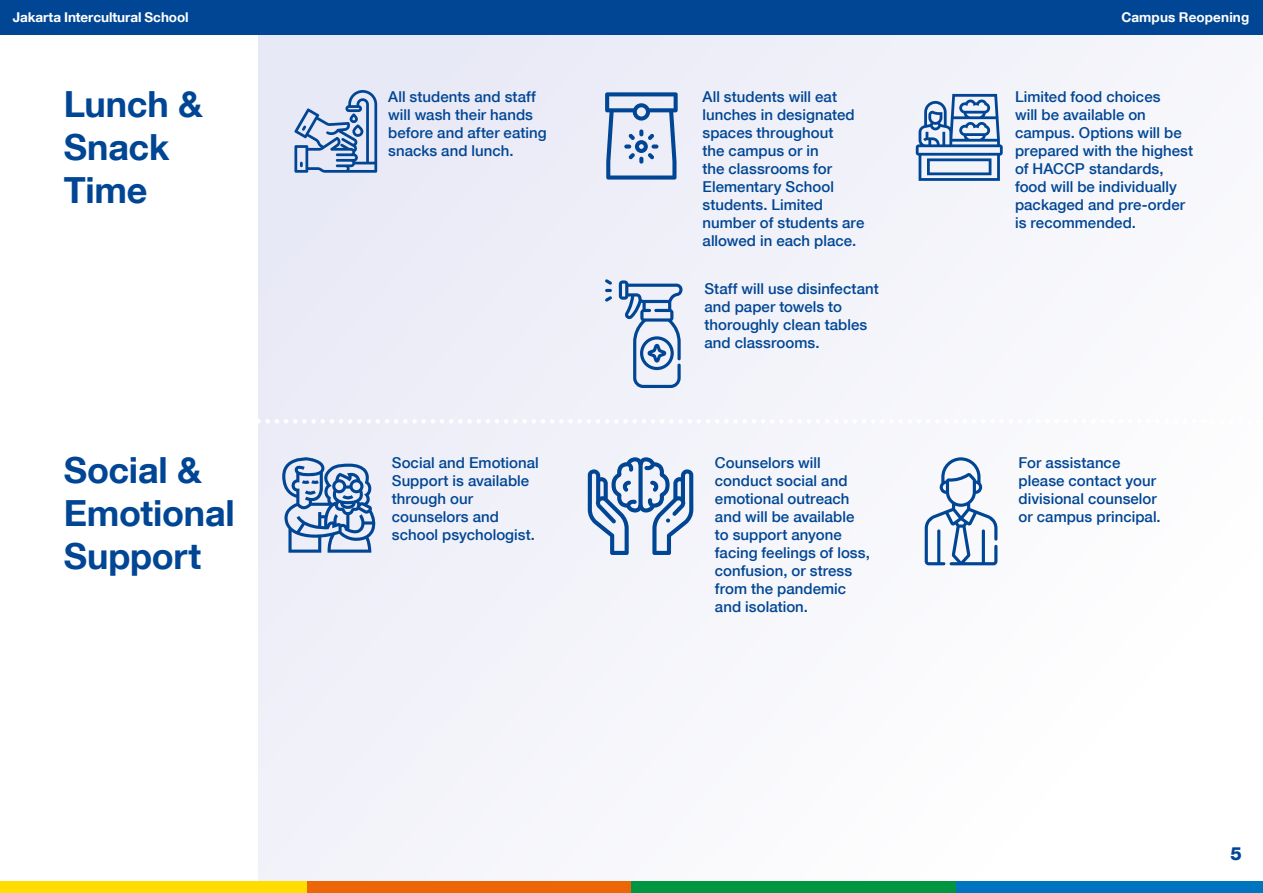
<style>
.page{position:relative;width:1263px;height:893px;background:#fff}
.page>*{position:absolute;margin:0;border:0;box-sizing:border-box;transform-origin:0 0}
.t1{font:700 36px/43.2px "Helvetica Neue LT Com";letter-spacing:-.005em;color:#014694}
.t2{font:800 18px "Helvetica Neue LT Com";color:#014694}
.t3{font:500 15px/18px "Helvetica Neue LT Com";letter-spacing:.005em;color:#014694}
.t4{font:700 13.5px "Helvetica Neue LT Com";letter-spacing:-.005em;color:#fff}
</style>
<div class="page">
<div style="left:259px;top:34px;width:1004px;height:848px;background:#f4f5fb"></div>
<svg style="left:258px;top:420px;width:1002px;height:4px"></svg>
<svg style="left:282px;top:457px;width:94px;height:96px"></svg>
<svg style="left:588px;top:457px;width:105px;height:98px"></svg>
<svg style="left:925px;top:457px;width:72px;height:108px"></svg>
<svg style="left:605px;top:92px;width:73px;height:88px"></svg>
<svg style="left:916px;top:94px;width:87px;height:87px"></svg>
<svg style="left:294px;top:90px;width:83px;height:83px"></svg>
<svg style="left:605px;top:279px;width:77px;height:109px"></svg>
<div style="left:0;top:881px;width:307px;height:12px;background:#fd0"></div>
<div style="left:307px;top:881px;width:324px;height:12px;background:#ec6608"></div>
<div style="left:631px;top:881px;width:325px;height:12px;background:#009641"></div>
<div style="left:956px;top:881px;width:307px;height:12px;background:#0075bf"></div>
<div style="left:0;top:0;width:1263px;height:34px;background:#014694"></div>
<p class="t4" style="left:13px;top:8px;width:177px">Jakarta Intercultural School</p>
<p class="t4" style="left:1121px;top:8px;width:129px">Campus Reopening</p>
<h1 class="t1" style="left:64px;top:81px;width:140px">Lunch &amp;<br>Snack<br>Time</h1>
<p class="t3" style="left:702px;top:87px;width:163px">All students will eat lunches in designated spaces throughout<br>the campus or in<br>the classrooms for<br>Elementary School students. Limited number of students are allowed in each place.</p>
<p class="t3" style="left:1015px;top:87px;width:180px">Limited food choices<br>will be available on campus. Options will be prepared with the highest of HACCP standards, food will be individually packaged and pre-order is recommended.</p>
<p class="t3" style="left:388px;top:87px;width:160px">All students and staff will wash their hands before and after eating snacks and lunch.</p>
<p class="t3" style="left:704px;top:279px;width:176px">Staff will use disinfectant and paper towels to thoroughly clean tables and classrooms.</p>
<h1 class="t1" style="left:64px;top:448px;width:173px">Social &amp;<br>Emotional<br>Support</h1>
<p class="t3" style="left:392px;top:453px;width:149px">Social and Emotional<br>Support is available through our counselors and school psychologist.</p>
<p class="t3" style="left:715px;top:453px;width:156px">Counselors will conduct social and emotional outreach and will be available to support anyone facing feelings of loss, confusion, or stress from the pandemic and isolation.</p>
<p class="t3" style="left:1018px;top:453px;width:144px">For assistance please contact your divisional counselor or campus principal.</p>
<p class="t2" style="left:1230px;top:843px;width:13px">5</p>
</div>
